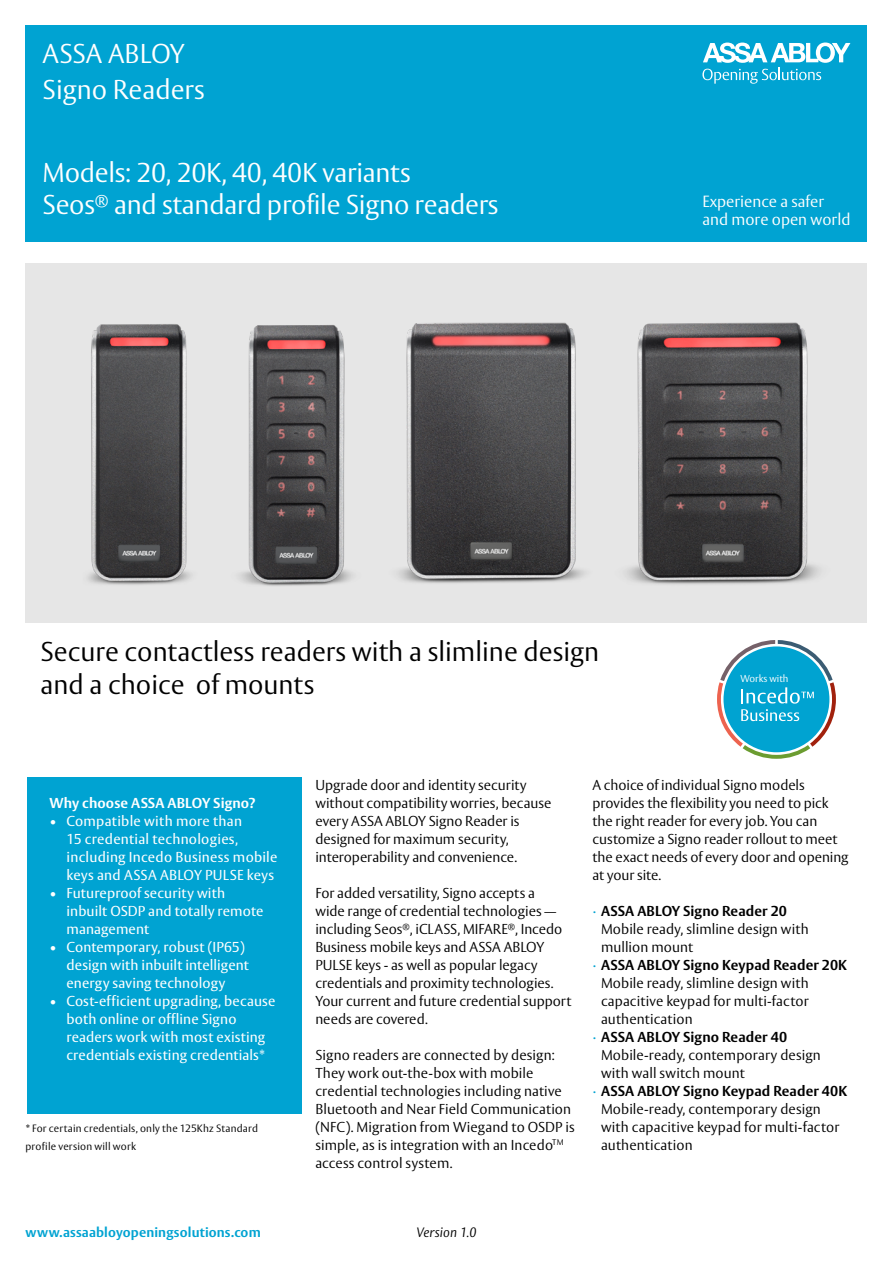
<style>
.page{position:relative;width:893px;height:1263px;background:#fff}
.page>*{position:absolute;margin:0;border:0;box-sizing:border-box;transform-origin:0 0}
.t1{font:300 27px/36px "ASSA Vesta";letter-spacing:-.01em;color:#fff}
.t2{font:300 27px/33px "ASSA Vesta";color:#000}
.t3{font:300 16.05px/17.7px "ASSA Vesta";color:#fff}
.t4{font:300 14.25px/18px "ASSA Vesta";letter-spacing:.005em;color:#000}
.t5{font:14.25px/18px "ASSA Vesta";letter-spacing:.01em;color:#fff}
.t6{font:700 14.25px "ASSA Vesta";letter-spacing:.01em;color:#000}
.t7{font:700 14.25px "ASSA Vesta";letter-spacing:.01em;color:#fff}
.t8{font:700 13.5px "ASSA Vesta";letter-spacing:.01em;color:#00a3d2}
.t9{font:italic 300 13.5px "ASSA Vesta";letter-spacing:.005em;color:#000}
.t10{font:300 10.5px/18px "ASSA Vesta";letter-spacing:.02em;color:#000}
.t11{font:300 9.9px "ASSA Vesta";color:#fff}
.s1{font-weight:300;color:#00a3d2}
</style>
<div class="page">
<div style="left:26px;top:26px;width:841px;height:216px;background:#00a3d2"></div>
<svg style="left:702px;top:43px;width:148px;height:41px"></svg>
<div style="left:27px;top:777px;width:275px;height:337px;background:#00a3d2"></div>
<img style="left:25px;top:266px;width:139px;height:354px">
<img style="left:164px;top:266px;width:142px;height:354px">
<img style="left:306px;top:263px;width:256px;height:360px">
<img style="left:562px;top:263px;width:305px;height:360px">
<svg style="left:717px;top:640px;width:119px;height:119px"></svg>
<h1 class="t1" style="left:43px;top:37px;width:164px">ASSA ABLOY<br>Signo Readers</h1>
<h1 class="t1" style="left:43px;top:158px;width:458px;line-height:31.5px">Models: 20, 20K, 40, 40K variants<br>Seos<sup>®</sup> and standard profile Signo readers</h1>
<p class="t3" style="left:702px;top:193px;width:149px">Experience a safer and more open world</p>
<h1 class="t2" style="left:40px;top:636px;width:560px">Secure contactless readers with a slimline design and a choice of mounts</h1>
<p class="t11" style="left:740px;top:673px;width:50px">Works with</p>
<p class="t7" style="left:49px;top:794px;width:208px">Why choose ASSA ABLOY Signo?</p>
<p class="t5" style="left:67px;top:812px;width:212px;text-indent:-17px">• Compatible with more than<br>15 credential technologies, including Incedo Business mobile keys and ASSA ABLOY PULSE keys</p>
<p class="t5" style="left:67px;top:884px;width:198px;text-indent:-17px">• Futureproof security with inbuilt OSDP and totally remote management</p>
<p class="t5" style="left:67px;top:938px;width:184px;text-indent:-17px">• Contemporary, robust (IP65) design with inbuilt intelligent energy saving technology</p>
<p class="t5" style="left:67px;top:992px;width:210px;text-indent:-17px">• Cost-efficient upgrading, because both online or offline Signo readers work with most existing credentials existing credentials*</p>
<p class="t10" style="left:26px;top:1119px;width:234px">* For certain credentials, only the 125Khz Standard profile version will work</p>
<p class="t4" style="left:315px;top:776px;width:237px">Upgrade door and identity security without compatibility worries, because every ASSA ABLOY Signo Reader is designed for maximum security, interoperability and convenience.</p>
<p class="t4" style="left:315px;top:884px;width:258px">For added versatility, Signo accepts a<br>wide range of credential technologies — including Seos<sup>®</sup>, iCLASS, MIFARE<sup>®</sup>, Incedo Business mobile keys and ASSA ABLOY PULSE keys - as well as popular legacy credentials and proximity technologies.<br>Your current and future credential support needs are covered.</p>
<p class="t4" style="left:315px;top:1046px;width:261px">Signo readers are connected by design:<br>They work out-the-box with mobile credential technologies including native Bluetooth and Near Field Communication (NFC). Migration from Wiegand to OSDP is simple, as is integration with an Incedo<sup>TM </sup>access control system.</p>
<p class="t4" style="left:592px;top:776px;width:258px">A choice of individual Signo models provides the flexibility you need to pick the right reader for every job. You can customize a Signo reader rollout to meet the exact needs of every door and opening at your site.</p>
<p class="t6" style="left:592px;top:902px;width:196px"><span class="s1">∙</span> ASSA ABLOY Signo Reader 20</p>
<p class="t4" style="left:601px;top:920px;width:209px">Mobile ready, slimline design with</p>
<p class="t4" style="left:601px;top:938px;width:94px">mullion mount</p>
<p class="t6" style="left:592px;top:956px;width:256px"><span class="s1">∙</span> ASSA ABLOY Signo Keypad Reader 20K</p>
<p class="t4" style="left:601px;top:974px;width:209px">Mobile ready, slimline design with</p>
<p class="t4" style="left:601px;top:992px;width:209px">capacitive keypad for multi-factor</p>
<p class="t4" style="left:601px;top:1010px;width:93px">authentication</p>
<p class="t6" style="left:592px;top:1028px;width:196px"><span class="s1">∙</span> ASSA ABLOY Signo Reader 40</p>
<p class="t4" style="left:601px;top:1046px;width:221px">Mobile-ready, contemporary design</p>
<p class="t4" style="left:601px;top:1064px;width:145px">with wall switch mount</p>
<p class="t6" style="left:592px;top:1082px;width:256px"><span class="s1">∙</span> ASSA ABLOY Signo Keypad Reader 40K</p>
<p class="t4" style="left:601px;top:1100px;width:221px">Mobile-ready, contemporary design</p>
<p class="t4" style="left:601px;top:1118px;width:240px">with capacitive keypad for multi-factor</p>
<p class="t4" style="left:601px;top:1136px;width:93px">authentication</p>
<p class="t8" style="left:26px;top:1224px;width:237px">www.assaabloyopeningsolutions.com</p>
<p class="t9" style="left:416px;top:1224px;width:62px">Version 1.0</p>
</div>
